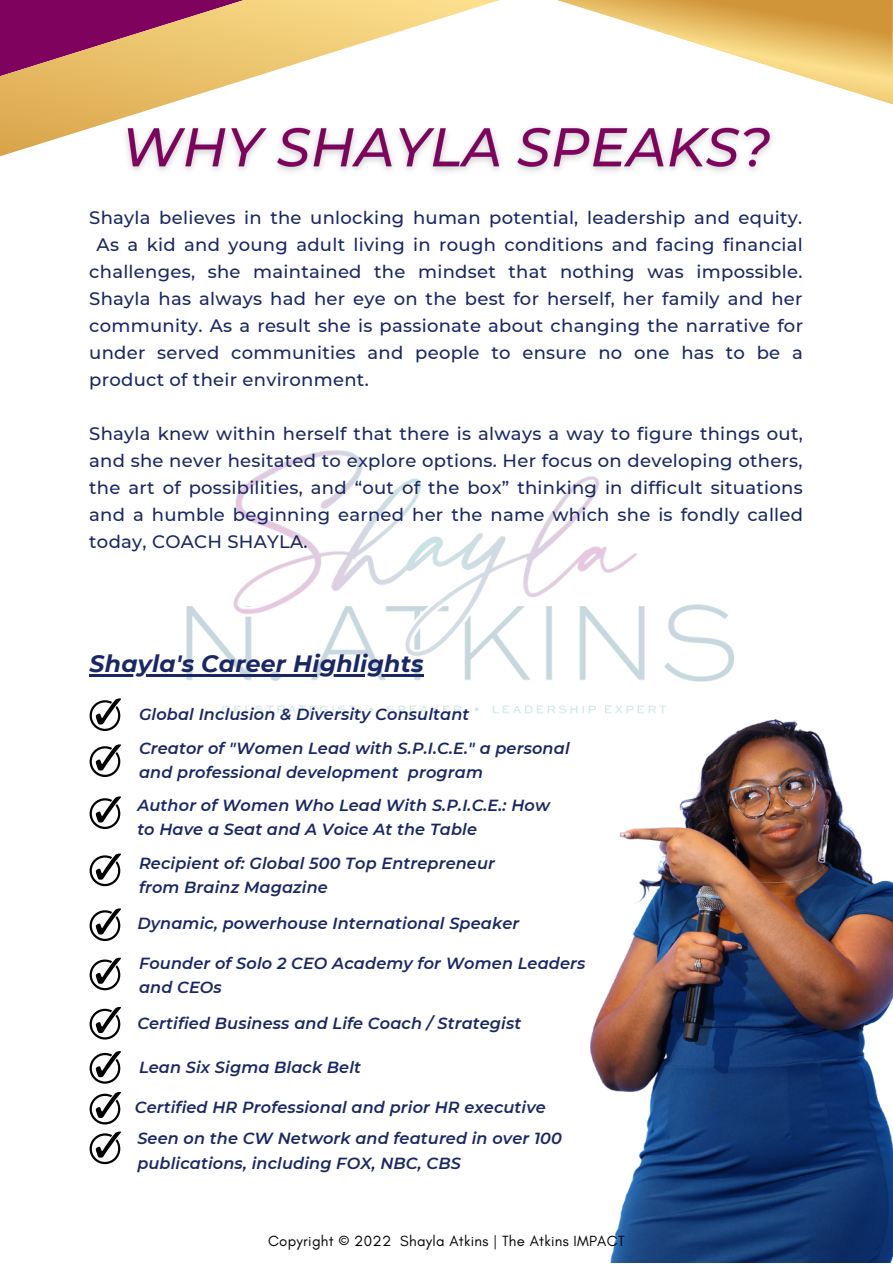
<style>
.page{position:relative;width:893px;height:1264px;background:#fff}
.page>*{position:absolute;margin:0;border:0;box-sizing:border-box;transform-origin:0 0}
.t1{font:italic 700 23.55px "Montserrat";letter-spacing:.01em;color:#1a2766}
.t2{font:500 18px/27px "Montserrat";letter-spacing:.015em;color:#1a2766;text-align:justify}
.t3{font:italic 600 16.05px/24.8px "Montserrat";letter-spacing:.01em;color:#1a2766}
.t4{font:15px "Glacial Indifference";letter-spacing:.02em;color:#000}
</style>
<div class="page">
<svg style="left:90px;top:699px;width:27px;height:32px"></svg>
<svg style="left:90px;top:745px;width:31px;height:32px"></svg>
<svg style="left:90px;top:796px;width:31px;height:33px"></svg>
<svg style="left:90px;top:853px;width:31px;height:33px"></svg>
<svg style="left:90px;top:908px;width:31px;height:33px"></svg>
<svg style="left:90px;top:957px;width:31px;height:33px"></svg>
<svg style="left:90px;top:1007px;width:31px;height:32px"></svg>
<svg style="left:90px;top:1051px;width:31px;height:32px"></svg>
<svg style="left:90px;top:1091px;width:31px;height:33px"></svg>
<svg style="left:90px;top:1131px;width:31px;height:33px"></svg>
<img style="left:117px;top:450px;width:618px;height:297px">
<img style="left:550px;top:684px;width:342px;height:578px">
<svg style="left:0;top:0;width:500px;height:157px"></svg>
<svg style="left:557px;top:0;width:335px;height:104px"></svg>
<img style="left:111px;top:105px;width:661px;height:67px">
<hr style="left:90px;top:674px;width:334px;height:2px;background:#1a2766">
<p class="t2" style="left:89px;top:204px;width:714px">Shayla believes in the unlocking human potential, leadership and equity.</p>
<p class="t2" style="left:97px;top:231px;width:707px">As a kid and young adult living in rough conditions and facing financial</p>
<p class="t2" style="left:89px;top:258px;width:714px">challenges, she maintained the mindset that nothing was impossible.</p>
<p class="t2" style="left:89px;top:285px;width:714px">Shayla has always had her eye on the best for herself, her family and her</p>
<p class="t2" style="left:89px;top:312px;width:715px">community. As a result she is passionate about changing the narrative for</p>
<p class="t2" style="left:89px;top:339px;width:715px">under served communities and people to ensure no one has to be a</p>
<p class="t2" style="left:89px;top:366px;width:281px">product of their environment.</p>
<p class="t2" style="left:89px;top:420px;width:715px">Shayla knew within herself that there is always a way to figure things out, and she never hesitated to explore options. Her focus on developing others, the art of possibilities, and “out of the box” thinking in difficult situations and a humble beginning earned her the name which she is fondly called today, COACH SHAYLA.</p>
<h1 class="t1" style="left:90px;top:649px;width:336px">Shayla's Career Highlights</h1>
<p class="t3" style="left:139px;top:702px;width:332px">Global Inclusion &amp; Diversity Consultant</p>
<p class="t3" style="left:139px;top:736px;width:432px;line-height:23.5px">Creator of "Women Lead with S.P.I.C.E." a personal and professional development program</p>
<p class="t3" style="left:137px;top:792px;width:414px">Author of Women Who Lead With S.P.I.C.E.: How to Have a Seat and A Voice At the Table</p>
<p class="t3" style="left:139px;top:850px;width:357px">Recipient of: Global 500 Top Entrepreneur from Brainz Magazine</p>
<p class="t3" style="left:137px;top:911px;width:383px">Dynamic, powerhouse International Speaker</p>
<p class="t3" style="left:139px;top:951px;width:448px;line-height:23.5px">Founder of Solo 2 CEO Academy for Women Leaders and CEOs</p>
<p class="t3" style="left:137px;top:1010px;width:385px">Certified Business and Life Coach / Strategist</p>
<p class="t3" style="left:139px;top:1055px;width:223px">Lean Six Sigma Black Belt</p>
<p class="t3" style="left:135px;top:1095px;width:412px">Certified HR Professional and prior HR executive</p>
<p class="t3" style="left:137px;top:1126px;width:426px">Seen on the CW Network and featured in over 100 publications, including FOX, NBC, CBS</p>
<p class="t4" style="left:268px;top:1231px;width:358px">Copyright © 2022 Shayla Atkins | The Atkins IMPACT</p>
</div>
